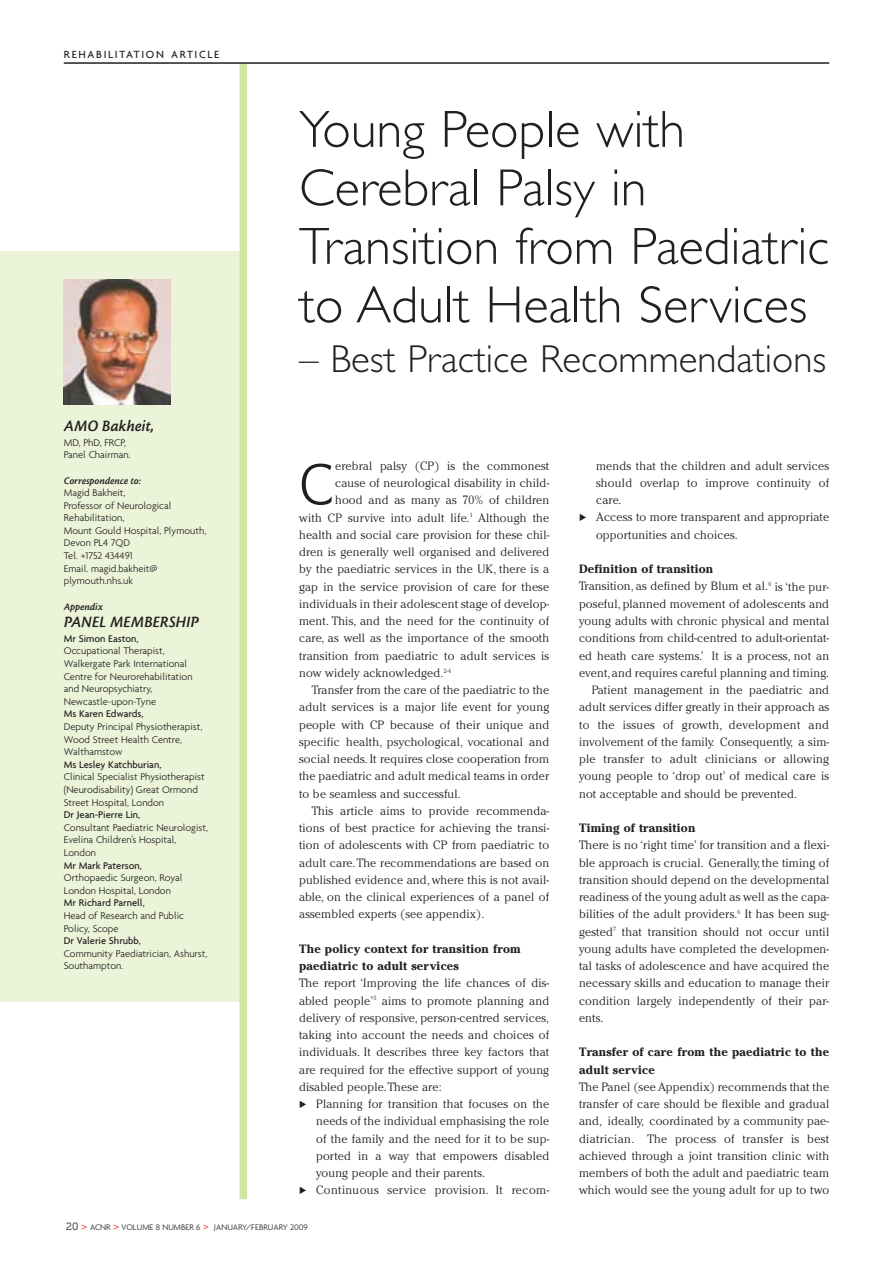
<style>
.page{position:relative;width:893px;height:1263px;background:#fff}
.page>*{position:absolute;margin:0;border:0;box-sizing:border-box;transform-origin:0 0}
.t1{font:300 58.2px "Goudy Sans IT Cby BT";color:#231f20}
.t2{font:52.5px/58.5px "Gill Sans Light TT";color:#231f20}
.t3{font:39px "Gill Sans Light TT";color:#231f20}
.t4{font:italic 600 16.5px "Cronos";color:#231f20}
.t5{font:300 12px/17.2px "Cheltenham";letter-spacing:.015em;color:#231f20;text-align:justify}
.t6{font:700 12px/17.2px "Cheltenham";letter-spacing:.015em;color:#231f20}
.t7{font:300 12px "Cheltenham";letter-spacing:.035em;color:#231f20}
.t8{font:500 11.25px "Agenda";letter-spacing:.15em;color:#231f20}
.t9{font:300 10.5px/12.6px "Agenda";color:#231f20}
.t10{font:500 10.5px "Agenda";color:#231f20}
.t11{font:italic 600 10.5px "Cronos";color:#231f20}
.t12{font:300 8.7px "Agenda";color:#231f20}
.s1{font-family:"Museo 300";font-weight:400;font-size:10.5px}
.s2{font-family:"Museo 300";font-weight:400;font-size:10.5px;color:#ed1c24}
</style>
<div class="page">
<div style="left:0;top:251px;width:242px;height:751px;background:#ebf3d8"></div>
<div style="left:240px;top:64px;width:7px;height:1135px;background:#d1e4a2"></div>
<hr style="left:64px;top:62px;width:765px;height:2px;background:#231f20">
<img style="left:64px;top:280px;width:106px;height:125px">
<p class="t8" style="left:64px;top:49px;width:157px">REHABILITATION ARTICLE</p>
<h3 class="t4" style="left:64px;top:419px;width:92px">AMO Bakheit,</h3>
<p class="t9" style="left:64px;top:437px;width:68px">MD, PhD, FRCP,<br>Panel Chairman.</p>
<p class="t11" style="left:64px;top:477px;width:78px">Correspondence to:</p>
<p class="t9" style="left:64px;top:487px;width:144px">Magid Bakheit,<br>Professor of Neurological<br>Rehabilitation,<br>Mount Gould Hospital, Plymouth,<br>Devon PL4 7QD<br>Tel. +1752 434491<br>Email. magid.bakheit@ plymouth.nhs.uk</p>
<p class="t11" style="left:64px;top:603px;width:40px">Appendix</p>
<h3 class="t4" style="left:64px;top:616px;width:136px">PANEL MEMBERSHIP</h3>
<p class="t10" style="left:64px;top:634px;width:76px">Mr Simon Easton,</p>
<p class="t9" style="left:64px;top:645px;width:130px">Occupational Therapist,<br>Walkergate Park International<br>Centre for Neurorehabilitation and Neuropsychiatry,<br>Newcastle-upon-Tyne</p>
<p class="t10" style="left:64px;top:710px;width:81px">Ms Karen Edwards,</p>
<p class="t9" style="left:64px;top:721px;width:140px">Deputy Principal Physiotherapist,<br>Wood Street Health Centre,<br>Walthamstow</p>
<p class="t10" style="left:64px;top:760px;width:99px">Ms Lesley Katchburian,</p>
<p class="t9" style="left:64px;top:771px;width:142px">Clinical Specialist Physiotherapist (Neurodisability) Great Ormond<br>Street Hospital, London</p>
<p class="t10" style="left:64px;top:811px;width:78px">Dr Jean-Pierre Lin,</p>
<p class="t9" style="left:64px;top:822px;width:146px">Consultant Paediatric Neurologist,<br>Evelina Children’s Hospital,<br>London</p>
<p class="t10" style="left:64px;top:861px;width:80px">Mr Mark Paterson,</p>
<p class="t9" style="left:64px;top:872px;width:120px">Orthopaedic Surgeon, Royal<br>London Hospital, London</p>
<p class="t10" style="left:64px;top:899px;width:83px">Mr Richard Parnell,</p>
<p class="t9" style="left:64px;top:910px;width:122px">Head of Research and Public<br>Policy, Scope</p>
<p class="t10" style="left:64px;top:937px;width:79px">Dr Valerie Shrubb,</p>
<p class="t9" style="left:64px;top:948px;width:145px">Community Paediatrician, Ashurst,<br>Southampton.</p>
<h2 class="t2" style="left:299px;top:106px;width:532px">Young People with<br>Cerebral Palsy in<br>Transition from Paediatric to Adult Health Services</h2>
<h3 class="t3" style="left:299px;top:345px;width:529px">– Best Practice Recommendations</h3>
<h1 class="t1" style="left:299px;top:461px;width:37px">C</h1>
<p class="t5" style="left:335px;top:458px;width:216px">erebral palsy (CP) is the commonest</p>
<p class="t5" style="left:335px;top:475px;width:216px">cause of neurological disability in child-</p>
<p class="t5" style="left:335px;top:493px;width:216px">hood and as many as 70% of children</p>
<p class="t5" style="left:299px;top:510px;width:252px">with CP survive into adult life.<sup>1</sup> Although the</p>
<p class="t5" style="left:299px;top:527px;width:252px">health and social care provision for these chil-</p>
<p class="t5" style="left:299px;top:544px;width:252px">dren is generally well organised and delivered</p>
<p class="t5" style="left:299px;top:562px;width:252px">by the paediatric services in the UK, there is a</p>
<p class="t5" style="left:299px;top:579px;width:252px">gap in the service provision of care for these</p>
<p class="t5" style="left:299px;top:596px;width:252px">individuals in their adolescent stage of develop-</p>
<p class="t5" style="left:299px;top:613px;width:252px">ment. This, and the need for the continuity of</p>
<p class="t5" style="left:299px;top:631px;width:252px">care, as well as the importance of the smooth</p>
<p class="t5" style="left:299px;top:648px;width:252px">transition from paediatric to adult services is</p>
<p class="t5" style="left:299px;top:665px;width:154px">now widely acknowledged.<sup>2-4</sup></p>
<p class="t5" style="left:312px;top:682px;width:239px">Transfer from the care of the paediatric to the</p>
<p class="t5" style="left:299px;top:700px;width:252px">adult services is a major life event for young</p>
<p class="t5" style="left:299px;top:717px;width:252px">people with CP because of their unique and</p>
<p class="t5" style="left:299px;top:734px;width:252px">specific health, psychological, vocational and</p>
<p class="t5" style="left:299px;top:751px;width:252px">social needs. It requires close cooperation from</p>
<p class="t5" style="left:299px;top:769px;width:252px">the paediatric and adult medical teams in order</p>
<p class="t5" style="left:299px;top:786px;width:163px">to be seamless and successful.</p>
<p class="t5" style="left:312px;top:803px;width:239px">This article aims to provide recommenda-</p>
<p class="t5" style="left:299px;top:820px;width:252px">tions of best practice for achieving the transi-</p>
<p class="t5" style="left:299px;top:838px;width:252px">tion of adolescents with CP from paediatric to</p>
<p class="t5" style="left:299px;top:855px;width:252px">adult care. The recommendations are based on</p>
<p class="t5" style="left:299px;top:872px;width:252px">published evidence and, where this is not avail-</p>
<p class="t5" style="left:299px;top:889px;width:252px">able, on the clinical experiences of a panel of</p>
<p class="t5" style="left:299px;top:907px;width:187px">assembled experts (see appendix).</p>
<p class="t6" style="left:299px;top:941px;width:223px">The policy context for transition from paediatric to adult services</p>
<p class="t5" style="left:299px;top:976px;width:252px">The report ‘Improving the life chances of dis&shy;abled people’<sup>5</sup> aims to promote planning and delivery of responsive, person-centred services, taking into account the needs and choices of individuals. It describes three key factors that are required for the effective support of young disabled people. These are:</p>
<p class="t5" style="left:316px;top:1096px;width:235px;text-align:left">Planning for transition that focuses on the needs of the individual emphasising the role of the family and the need for it to be sup&shy;ported in a way that empowers disabled young people and their parents.<br>Continuous service provision. It recom-</p>
<p class="t5" style="left:596px;top:458px;width:235px;text-align:left">mends that the children and adult services should overlap to improve continuity of care.<br>Access to more transparent and appropriate opportunities and choices.</p>
<p class="t6" style="left:579px;top:562px;width:136px">Definition of transition</p>
<p class="t5" style="left:579px;top:579px;width:252px">Transition, as defined by Blum et al.<sup>6</sup> is ‘the pur-</p>
<p class="t5" style="left:579px;top:596px;width:252px">poseful, planned movement of adolescents and</p>
<p class="t5" style="left:579px;top:613px;width:252px">young adults with chronic physical and mental</p>
<p class="t5" style="left:579px;top:631px;width:252px">conditions from child-centred to adult-orientat-</p>
<p class="t5" style="left:579px;top:648px;width:252px">ed heath care systems.’ It is a process, not an</p>
<p class="t5" style="left:579px;top:665px;width:252px">event, and requires careful planning and timing.</p>
<p class="t5" style="left:592px;top:682px;width:239px">Patient management in the paediatric and</p>
<p class="t5" style="left:579px;top:700px;width:252px">adult services differ greatly in their approach as</p>
<p class="t7" style="left:579px;top:720px;width:252px">to the issues of growth, development and</p>
<p class="t5" style="left:579px;top:734px;width:252px">involvement of the family. Consequently, a sim-</p>
<p class="t5" style="left:579px;top:751px;width:252px">ple transfer to adult clinicians or allowing</p>
<p class="t5" style="left:579px;top:769px;width:252px">young people to ‘drop out’ of medical care is</p>
<p class="t5" style="left:579px;top:786px;width:219px">not acceptable and should be prevented.</p>
<p class="t6" style="left:579px;top:820px;width:118px">Timing of transition</p>
<p class="t5" style="left:579px;top:838px;width:252px">There is no ‘right time’ for transition and a flexi&shy;ble approach is crucial. Generally, the timing of transition should depend on the developmental readiness of the young adult as well as the capa&shy;bilities of the adult providers.<sup>6</sup> It has been sug&shy;gested<sup>7</sup> that transition should not occur until young adults have completed the developmen&shy;tal tasks of adolescence and have acquired the necessary skills and education to manage their condition largely independently of their par&shy;ents.</p>
<p class="t6" style="left:579px;top:1045px;width:252px">Transfer of care from the paediatric to the adult service</p>
<p class="t5" style="left:579px;top:1079px;width:252px">The Panel (see Appendix) recommends that the transfer of care should be flexible and gradual and, ideally, coordinated by a community pae&shy;diatrician. The process of transfer is best achieved through a joint transition clinic with members of both the adult and paediatric team which would see the young adult for up to two</p>
<p class="t12" style="left:66px;top:1224px;width:243px"><span class="s1">20</span> <span class="s2">&gt;</span> ACNR <span class="s2">&gt;</span> VOLUME 8 NUMBER 6 <span class="s2">&gt;</span> JANUARY/FEBRUARY 2009</p>
</div>
